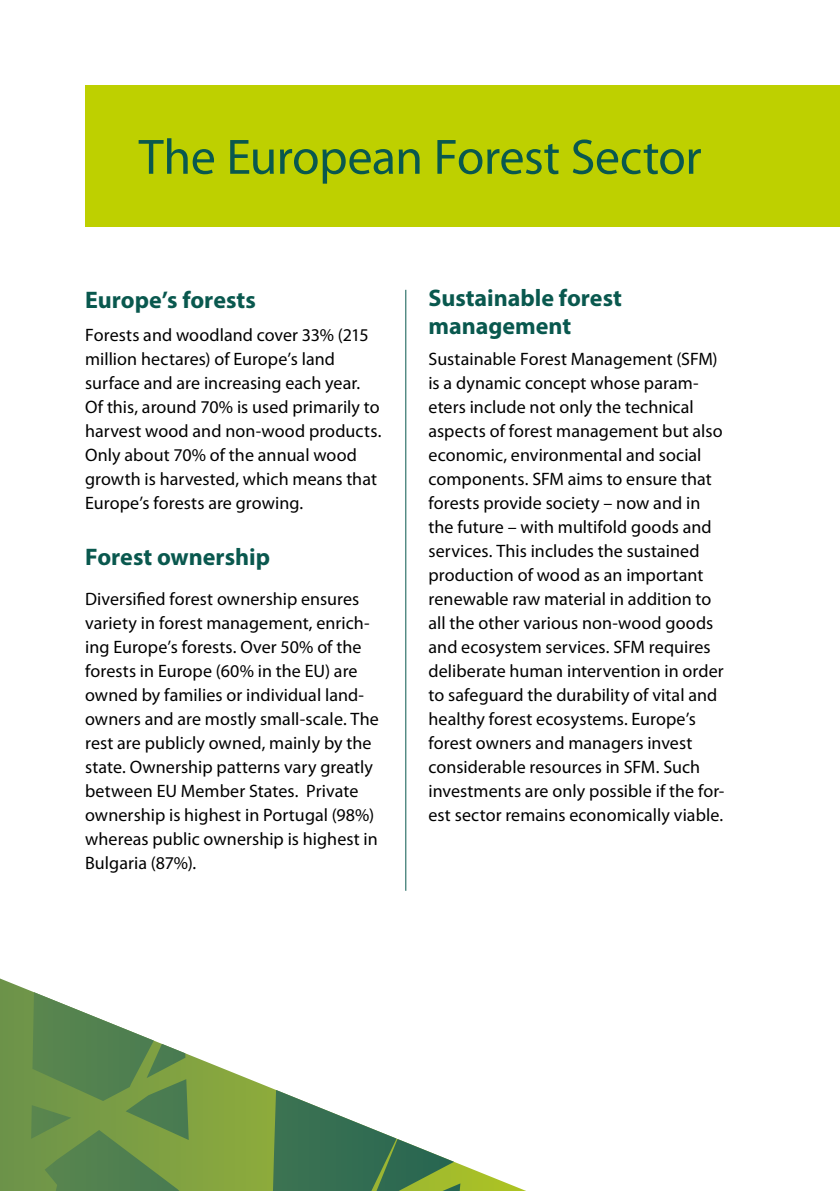
<style>
.page{position:relative;width:840px;height:1191px;background:#fff}
.page>*{position:absolute;margin:0;border:0;box-sizing:border-box;transform-origin:0 0}
.t1{font:50px "Myriad Pro";letter-spacing:-.01em;color:#09584e}
.t2{font:700 24px/28px "Myriad Pro";color:#09584e}
.t3{font:18px/24px "Myriad Pro";letter-spacing:.005em;color:#000}
</style>
<div class="page">
<div style="left:85px;top:85px;width:754px;height:142px;background:#bed000"></div>
<hr style="left:405px;top:290px;width:1px;height:600px;background:#09584e">
<svg style="left:0;top:978px;width:526px;height:213px"></svg>
<svg style="left:31px;top:992px;width:429px;height:199px"></svg>
<h1 class="t1" style="left:139px;top:126px;width:564px">The European Forest Sector</h1>
<h2 class="t2" style="left:85px;top:285px;width:172px">Europe’s forests</h2>
<p class="t3" style="left:85px;top:322px;width:297px">Forests and woodland cover 33% (215 million hectares) of Europe’s land surface and are increasing each year.<br>Of this, around 70% is used primarily to harvest wood and non-wood products.<br>Only about 70% of the annual wood growth is harvested, which means that Europe’s forests are growing.</p>
<h2 class="t2" style="left:85px;top:542px;width:186px">Forest ownership</h2>
<p class="t3" style="left:85px;top:586px;width:295px">Diversified forest ownership ensures variety in forest management, enrich&shy;ing Europe’s forests. Over 50% of the forests in Europe (60% in the EU) are owned by families or individual land&shy;owners and are mostly small-scale. The rest are publicly owned, mainly by the state. Ownership patterns vary greatly between EU Member States. Private ownership is highest in Portugal (98%) whereas public ownership is highest in Bulgaria (87%).</p>
<h2 class="t2" style="left:428px;top:283px;width:195px">Sustainable forest management</h2>
<p class="t3" style="left:428px;top:346px;width:297px">Sustainable Forest Management (SFM) is a dynamic concept whose param&shy;eters include not only the technical aspects of forest management but also economic, environmental and social components. SFM aims to ensure that forests provide society – now and in the future – with multifold goods and services. This includes the sustained production of wood as an important renewable raw material in addition to all the other various non-wood goods and ecosystem services. SFM requires deliberate human intervention in order to safeguard the durability of vital and healthy forest ecosystems. Europe’s forest owners and managers invest considerable resources in SFM. Such investments are only possible if the for&shy;est sector remains economically viable.</p>
</div>
